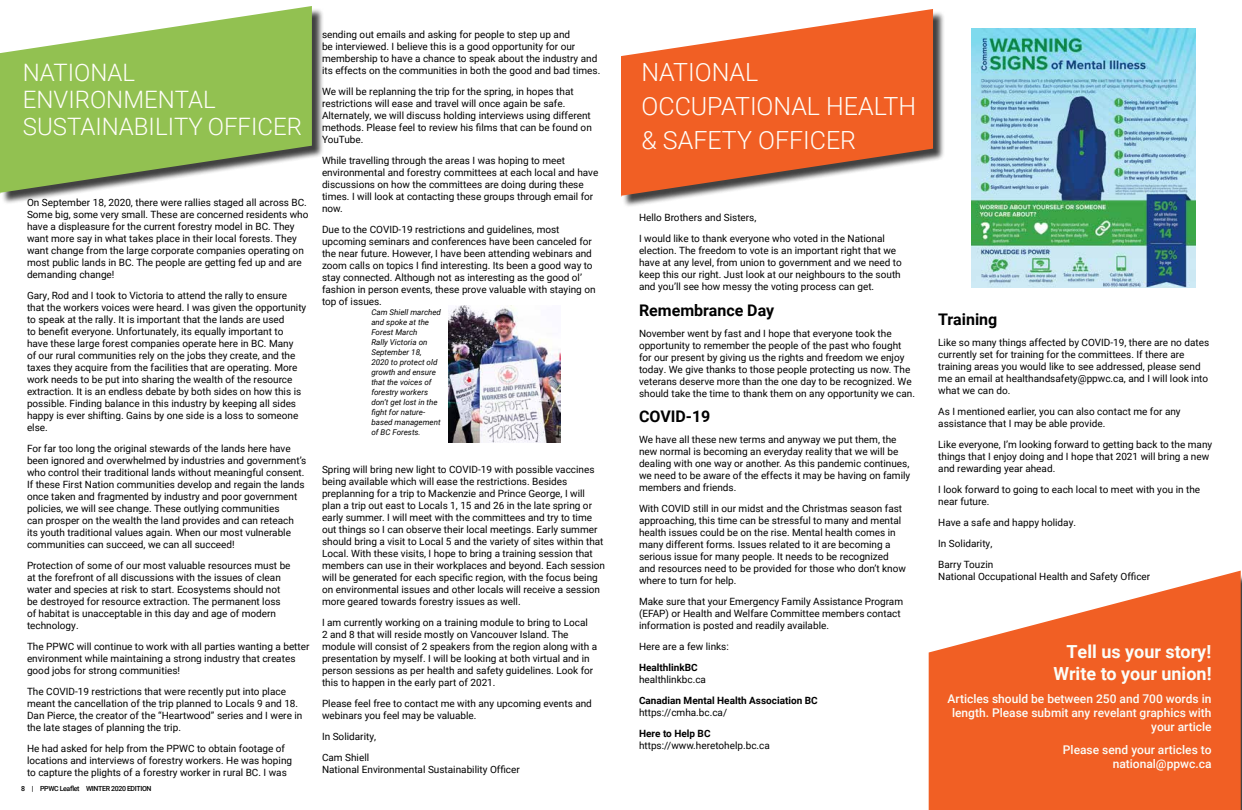
<style>
.page{position:relative;width:1242px;height:810px;background:#fff}
.page>*{position:absolute;margin:0;border:0;box-sizing:border-box;transform-origin:0 0}
.t1{font:300 25px/34px "Roboto";color:#fffef9}
.t2{font:300 24px/27px "Roboto";color:#fffef9}
.t3{font:700 18px/22px "Roboto";color:#fbfdf8;text-align:right}
.t4{font:700 16px "Roboto";color:#000}
.t5{font:500 12px/14px "Roboto";color:#fbfdf8;text-align:right}
.t6{font:10px/12px "Roboto";color:#000}
.t7{font:700 10px "Roboto";color:#000}
.t8{font:italic 8px/10px "Roboto";color:#000}
.t9{font:500 7px "Roboto";letter-spacing:-.05em;color:#000}
</style>
<div class="page">
<div style="left:1px;top:8px;width:323px;height:197px;background:#000;opacity:.75"></div>
<svg style="left:0;top:6px;width:312px;height:188px;fill:#92c151"></svg>
<div style="left:622px;top:11px;width:323px;height:197px;background:#000;opacity:.75"></div>
<svg style="left:621px;top:9px;width:312px;height:188px;fill:#f15f24"></svg>
<svg style="left:929px;top:571px;width:312px;height:239px;fill:#f15f24"></svg>
<img style="left:448px;top:306px;width:112px;height:137px">
<img style="left:972px;top:28px;width:223px;height:260px">
<p class="t6" style="left:322px;top:29px;width:280px">sending out emails and asking for people to step up and<br>be interviewed. I believe this is a good opportunity for our membership to have a chance to speak about the industry and its effects on the communities in both the good and bad times.</p>
<p class="t6" style="left:322px;top:86px;width:271px">We will be replanning the trip for the spring, in hopes that restrictions will ease and travel will once again be safe.<br>Alternately, we will discuss holding interviews using different methods. Please feel to review his films that can be found on YouTube.</p>
<p class="t6" style="left:322px;top:155px;width:278px">While travelling through the areas I was hoping to meet environmental and forestry committees at each local and have discussions on how the committees are doing during these times. I will look at contacting these groups through email for now.</p>
<p class="t6" style="left:322px;top:224px;width:275px">Due to the COVID-19 restrictions and guidelines, most upcoming seminars and conferences have been canceled for the near future. However, I have been attending webinars and zoom calls on topics I find interesting. Its been a good way to stay connected. Although not as interesting as the good ol’ fashion in person events, these prove valuable with staying on top of issues.</p>
<h2 class="t2" style="left:23px;top:58px;width:281px">NATIONAL<br>ENVIRONMENTAL<br>SUSTAINABILITY OFFICER</h2>
<h1 class="t1" style="left:642px;top:54px;width:276px">NATIONAL<br>OCCUPATIONAL HEALTH &amp; SAFETY OFFICER</h1>
<p class="t6" style="left:27px;top:197px;width:283px">On September 18, 2020, there were rallies staged all across BC.<br>Some big, some very small. These are concerned residents who have a displeasure for the current forestry model in BC. They want more say in what takes place in their local forests. They want change from the large corporate companies operating on most public lands in BC. The people are getting fed up and are demanding change!</p>
<p class="t6" style="left:27px;top:290px;width:281px">Gary, Rod and I took to Victoria to attend the rally to ensure that the workers voices were heard. I was given the opportunity to speak at the rally. It is important that the lands are used<br>to benefit everyone. Unfortunately, its equally important to have these large forest companies operate here in BC. Many<br>of our rural communities rely on the jobs they create, and the taxes they acquire from the facilities that are operating. More work needs to be put into sharing the wealth of the resource extraction. It is an endless debate by both sides on how this is possible. Finding balance in this industry by keeping all sides happy is ever shifting. Gains by one side is a loss to someone else.</p>
<p class="t6" style="left:27px;top:443px;width:281px">For far too long the original stewards of the lands here have been ignored and overwhelmed by industries and government’s who control their traditional lands without meaningful consent.<br>If these First Nation communities develop and regain the lands once taken and fragmented by industry and poor government policies, we will see change. These outlying communities<br>can prosper on the wealth the land provides and can reteach its youth traditional values again. When our most vulnerable communities can succeed, we can all succeed!</p>
<p class="t6" style="left:27px;top:560px;width:265px">Protection of some of our most valuable resources must be at the forefront of all discussions with the issues of clean water and species at risk to start. Ecosystems should not be destroyed for resource extraction. The permanent loss of habitat is unacceptable in this day and age of modern technology.</p>
<p class="t6" style="left:27px;top:641px;width:284px">The PPWC will continue to work with all parties wanting a better environment while maintaining a strong industry that creates good jobs for strong communities!</p>
<p class="t6" style="left:27px;top:686px;width:277px">The COVID-19 restrictions that were recently put into place meant the cancellation of the trip planned to Locals 9 and 18.<br>Dan Pierce, the creator of the “Heartwood” series and I were in the late stages of planning the trip.</p>
<p class="t6" style="left:27px;top:743px;width:267px">He had asked for help from the PPWC to obtain footage of locations and interviews of forestry workers. He was hoping to capture the plights of a forestry worker in rural BC. I was</p>
<p class="t6" style="left:639px;top:207px;width:247px;line-height:21px">Hello Brothers and Sisters,<br>I would like to thank everyone who voted in the National</p>
<p class="t6" style="left:639px;top:245px;width:264px">election. The freedom to vote is an important right that we have at any level, from union to government and we need to keep this our right. Just look at our neighbours to the south and you’ll see how messy the voting process can get.</p>
<h3 class="t4" style="left:639px;top:299px;width:137px">Remembrance Day</h3>
<p class="t6" style="left:639px;top:327px;width:278px">November went by fast and I hope that everyone took the opportunity to remember the people of the past who fought for our present by giving us the rights and freedom we enjoy today. We give thanks to those people protecting us now. The veterans deserve more than the one day to be recognized. We should take the time to thank them on any opportunity we can.</p>
<h3 class="t4" style="left:639px;top:406px;width:73px">COVID-19</h3>
<p class="t6" style="left:639px;top:434px;width:273px">We have all these new terms and anyway we put them, the new normal is becoming an everyday reality that we will be dealing with one way or another. As this pandemic continues, we need to be aware of the effects it may be having on family members and friends.</p>
<p class="t6" style="left:639px;top:503px;width:269px">With COVID still in our midst and the Christmas season fast approaching, this time can be stressful to many and mental health issues could be on the rise. Mental health comes in many different forms. Issues related to it are becoming a serious issue for many people. It needs to be recognized and resources need to be provided for those who don’t know where to turn for help.</p>
<p class="t6" style="left:639px;top:596px;width:266px">Make sure that your Emergency Family Assistance Program (EFAP) or Health and Welfare Committee members contact information is posted and readily available.</p>
<p class="t6" style="left:639px;top:641px;width:91px">Here are a few links:</p>
<p class="t7" style="left:639px;top:661px;width:60px">HealthlinkBC</p>
<p class="t6" style="left:639px;top:674px;width:69px">healthlinkbc.ca</p>
<p class="t7" style="left:639px;top:694px;width:180px">Canadian Mental Health Association BC</p>
<p class="t6" style="left:639px;top:707px;width:90px">https://cmha.bc.ca/</p>
<p class="t7" style="left:639px;top:727px;width:73px">Here to Help BC</p>
<p class="t6" style="left:639px;top:740px;width:132px">https://www.heretohelp.bc.ca</p>
<p class="t8" style="left:371px;top:307px;width:71px">Cam Shiell marched and spoke at the<br>Forest March<br>Rally Victoria on<br>September 18,<br>2020 to protect old growth and ensure that the voices of forestry workers don’t get lost in the fight for nature&shy;based management of BC Forests.</p>
<p class="t6" style="left:322px;top:464px;width:285px">Spring will bring new light to COVID-19 with possible vaccines being available which will ease the restrictions. Besides preplanning for a trip to Mackenzie and Prince George, I will plan a trip out east to Locals 1, 15 and 26 in the late spring or early summer. I will meet with the committees and try to time out things so I can observe their local meetings. Early summer should bring a visit to Local 5 and the variety of sites within that Local. With these visits, I hope to bring a training session that members can use in their workplaces and beyond. Each session will be generated for each specific region, with the focus being on environmental issues and other locals will receive a session more geared towards forestry issues as well.</p>
<p class="t6" style="left:322px;top:617px;width:277px">I am currently working on a training module to bring to Local<br>2 and 8 that will reside mostly on Vancouver Island. The module will consist of 2 speakers from the region along with a presentation by myself. I will be looking at both virtual and in person sessions as per health and safety guidelines. Look for this to happen in the early part of 2021.</p>
<p class="t6" style="left:322px;top:698px;width:271px">Please feel free to contact me with any upcoming events and webinars you feel may be valuable.</p>
<p class="t6" style="left:322px;top:726px;width:56px;line-height:21px">In Solidarity,<br>Cam Shiell</p>
<p class="t6" style="left:322px;top:764px;width:199px">National Environmental Sustainability Officer</p>
<p class="t9" style="left:21px;top:783px;width:132px">8 | PPWC Leaflet WINTER 2020 EDITION</p>
<h3 class="t4" style="left:938px;top:308px;width:61px">Training</h3>
<p class="t6" style="left:938px;top:336px;width:272px">Like so many things affected by COVID-19, there are no dates currently set for training for the committees. If there are training areas you would like to see addressed, please send me an email at healthandsafety@ppwc.ca, and I will look into what we can do.</p>
<p class="t6" style="left:938px;top:405px;width:244px">As I mentioned earlier, you can also contact me for any assistance that I may be able provide.</p>
<p class="t6" style="left:938px;top:438px;width:276px">Like everyone, I’m looking forward to getting back to the many things that I enjoy doing and I hope that 2021 will bring a new and rewarding year ahead.</p>
<p class="t6" style="left:938px;top:483px;width:263px">I look forward to going to each local to meet with you in the near future.</p>
<p class="t6" style="left:938px;top:512px;width:139px;line-height:21px">Have a safe and happy holiday.<br>In Solidarity,<br>Barry Touzin</p>
<p class="t6" style="left:938px;top:570px;width:214px">National Occupational Health and Safety Officer</p>
<h3 class="t3" style="left:1053px;top:640px;width:160px">Tell us your story!<br>Write to your union!</h3>
<p class="t5" style="left:948px;top:691px;width:266px">Articles should be between 250 and 700 words in length. Please submit any revelant graphics with your article</p>
<p class="t5" style="left:1063px;top:742px;width:150px">Please send your articles to national@ppwc.ca</p>
</div>
